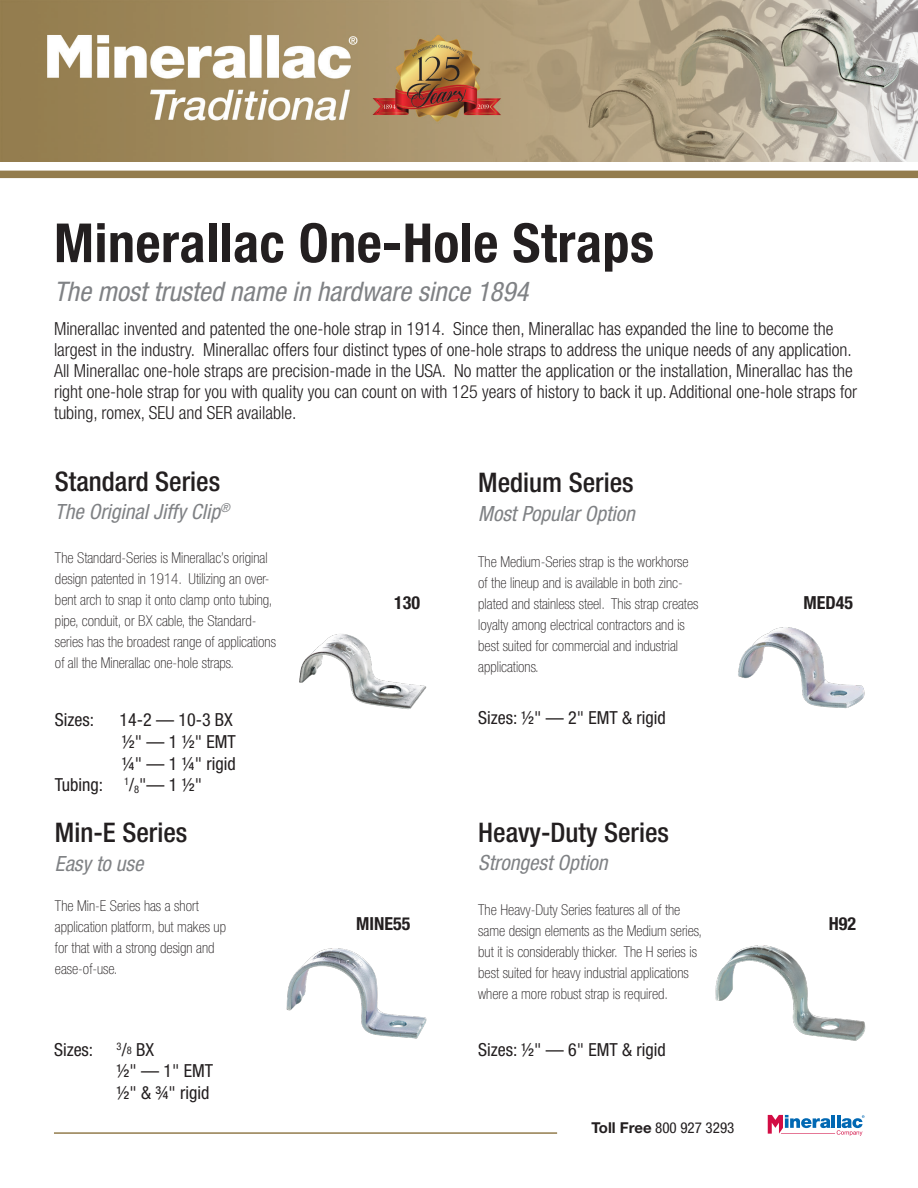
<style>
.page{position:relative;width:918px;height:1188px;background:#fff}
.page>*{position:absolute;margin:0;border:0;box-sizing:border-box;transform-origin:0 0}
.t1{font:700 condensed 54px "Helvetica Neue LT Std";letter-spacing:.01em;color:#231f20}
.t2{font:500 condensed 27px "Helvetica Neue LT Std";color:#231f20}
.t3{font:italic condensed 27px "Helvetica Neue LT Std";color:#808285}
.t4{font:italic condensed 21px "Helvetica Neue LT Std";color:#808285}
.t5{font:300 condensed 18px/21px "Helvetica Neue LT Std";color:#231f20}
.t6{font:condensed 18px "Helvetica Neue LT Std";color:#231f20}
.t7{font:700 condensed 18px "Helvetica Neue LT Std";color:#231f20}
.t8{font:100 condensed 15px/21px "Helvetica Neue LT Std";color:#231f20}
.t9{font:condensed 15px "Helvetica Neue LT Std";color:#231f20}
.s1{font-size:10.5px}
.s2{font-weight:700;font-stretch:normal}
</style>
<div class="page">
<img style="left:0;top:0;width:918px;height:162px">
<div style="left:0;top:171px;width:918px;height:7px;background:#937c4d"></div>
<img style="left:299px;top:634px;width:128px;height:76px">
<img style="left:286px;top:948px;width:141px;height:91px">
<img style="left:738px;top:627px;width:127px;height:82px">
<img style="left:715px;top:945px;width:151px;height:96px">
<hr style="left:54px;top:1132px;width:503px;height:2px;background:#937c4d">
<svg style="left:768px;top:1115px;width:97px;height:21px"></svg>
<p class="t1" style="left:54px;top:210px;width:602px">Minerallac One-Hole Straps</p>
<p class="t3" style="left:54px;top:276px;width:476px">The most trusted name in hardware since 1894</p>
<p class="t5" style="left:54px;top:318px;width:805px">Minerallac invented and patented the one-hole strap in 1914. Since then, Minerallac has expanded the line to become the largest in the industry. Minerallac offers four distinct types of one-hole straps to address the unique needs of any application.<br>All Minerallac one-hole straps are precision-made in the USA. No matter the application or the installation, Minerallac has the right one-hole strap for you with quality you can count on with 125 years of history to back it up. Additional one-hole straps for tubing, romex, SEU and SER available.</p>
<p class="t2" style="left:55px;top:465px;width:167px">Standard Series</p>
<p class="t4" style="left:55px;top:499px;width:177px">The Original Jiffy Clip<sup>®</sup></p>
<p class="t8" style="left:55px;top:547px;width:223px">The Standard-Series is Minerallac’s original design patented in 1914. Utilizing an over&shy;bent arch to snap it onto clamp onto tubing, pipe, conduit, or BX cable, the Standard&shy;series has the broadest range of applications of all the Minerallac one-hole straps.</p>
<p class="t6" style="left:55px;top:710px;width:41px">Sizes:</p>
<p class="t6" style="left:120px;top:710px;width:115px">14-2 — 10-3 BX</p>
<p class="t6" style="left:122px;top:731px;width:115px">1/2" — 1 1/2" EMT</p>
<p class="t6" style="left:122px;top:753px;width:115px">1/4" — 1 1/4" rigid</p>
<p class="t6" style="left:55px;top:774px;width:149px">Tubing: <sup>1</sup>/<sub>8</sub>"— 1 1/2"</p>
<p class="t2" style="left:55px;top:817px;width:134px">Min-E Series</p>
<p class="t4" style="left:55px;top:851px;width:90px">Easy to use</p>
<p class="t8" style="left:55px;top:895px;width:173px">The Min-E Series has a short application platform, but makes up for that with a strong design and ease-of-use.</p>
<p class="t6" style="left:54px;top:1039px;width:41px">Sizes:</p>
<p class="t6" style="left:117px;top:1039px;width:39px"><sup>3</sup>/<span class="s1">8</span> BX</p>
<p class="t6" style="left:117px;top:1061px;width:98px">1/2" — 1" EMT</p>
<p class="t6" style="left:117px;top:1082px;width:94px">1/2" &amp; 3/4" rigid</p>
<p class="t7" style="left:394px;top:592px;width:27px">130</p>
<p class="t7" style="left:356px;top:913px;width:56px">MINE55</p>
<p class="t2" style="left:478px;top:466px;width:157px">Medium Series</p>
<p class="t4" style="left:478px;top:501px;width:158px">Most Popular Option</p>
<p class="t8" style="left:478px;top:551px;width:222px">The Medium-Series strap is the workhorse of the lineup and is available in both zinc&shy;plated and stainless steel. This strap creates loyalty among electrical contractors and is best suited for commercial and industrial applications.</p>
<p class="t6" style="left:478px;top:707px;width:189px">Sizes: 1/2" — 2" EMT &amp; rigid</p>
<p class="t2" style="left:478px;top:816px;width:192px">Heavy-Duty Series</p>
<p class="t4" style="left:478px;top:851px;width:131px">Strongest Option</p>
<p class="t8" style="left:478px;top:899px;width:225px">The Heavy-Duty Series features all of the same design elements as the Medium series, but it is considerably thicker. The H series is best suited for heavy industrial applications where a more robust strap is required.</p>
<p class="t6" style="left:478px;top:1039px;width:189px">Sizes: 1/2" — 6" EMT &amp; rigid</p>
<p class="t9" style="left:591px;top:1119px;width:145px"><span class="s2">Toll Free</span> 800 927 3293</p>
<p class="t7" style="left:804px;top:591px;width:51px">MED45</p>
<p class="t7" style="left:829px;top:913px;width:29px">H92</p>
</div>
